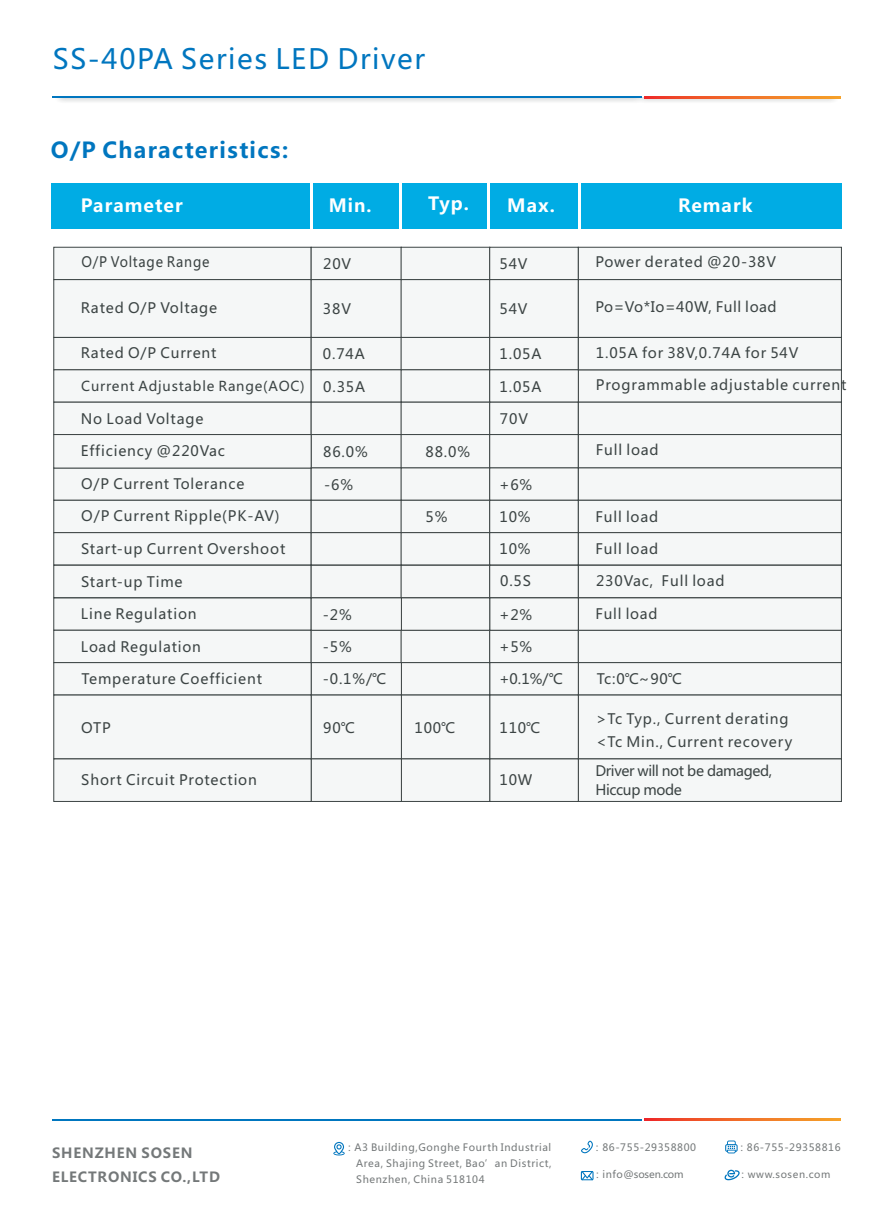
<style>
.page{position:relative;width:893px;height:1212px;background:#fff}
.page>*{position:absolute;margin:0;border:0;box-sizing:border-box;transform-origin:0 0}
.t1{font:27.6px "Microsoft Ya Hei";letter-spacing:.06em;color:#0076bf}
.t2{font:700 21.75px "Microsoft Ya Hei";letter-spacing:.06em;color:#0076bf}
.t3{font:700 18px "Microsoft Ya Hei";letter-spacing:.06em;color:#fff}
.t4{font:14.25px/22.5px "Microsoft Ya Hei";letter-spacing:.06em;color:#3c4444}
.t5{font:14.25px/18.8px "Microsoft Ya Hei";letter-spacing:-.025em;color:#3c4444}
.t6{font:14.25px "Microsoft Ya Hei";letter-spacing:.04em;color:#3c4444}
.t7{font:14.25px "Microsoft Ya Hei";letter-spacing:.06em;color:#3c4444;scale:.92 1}
.t8{font:700 13.8px/24px "Microsoft Ya Hei";letter-spacing:.06em;color:#747879}
.t9{font:13.5px "Microsoft Ya Hei";letter-spacing:.06em;color:#3c4444}
.t10{font:10.05px/15.9px "Microsoft Ya Hei";letter-spacing:.06em;color:#747879;text-align:justify}
.t11{font:10.05px "Microsoft Ya Hei";letter-spacing:-.015em;color:#747879}
.t12{font:9.9px "Microsoft Ya Hei";letter-spacing:.06em;color:#747879}
</style>
<div class="page">
<img style="left:58px;top:98px;width:782px;height:4px">
<hr style="left:53px;top:97px;width:589px;height:1px;background:#0076bf">
<svg style="left:644px;top:97px;width:196px;height:1px"></svg>
<svg style="left:333px;top:1142px;width:12px;height:13px"></svg>
<svg style="left:581px;top:1140px;width:12px;height:13px"></svg>
<svg style="left:725px;top:1140px;width:13px;height:13px"></svg>
<svg style="left:724px;top:1170px;width:16px;height:10px"></svg>
<svg style="left:581px;top:1171px;width:12px;height:9px"></svg>
<hr style="left:53px;top:1119px;width:589px;height:1px;background:#0076bf">
<svg style="left:644px;top:1119px;width:196px;height:1px"></svg>
<div style="left:51px;top:184px;width:791px;height:45px;background:#00ace4"></div>
<hr style="left:310px;top:184px;width:2px;height:45px;background:#fff">
<hr style="left:400px;top:184px;width:2px;height:45px;background:#fff">
<hr style="left:487px;top:184px;width:3px;height:45px;background:#fff">
<hr style="left:578px;top:184px;width:2px;height:45px;background:#fff">
<svg style="left:53px;top:246px;width:789px;height:556px"></svg>
<h1 class="t1" style="left:53px;top:47px;width:374px">SS-40PA Series LED Driver</h1>
<h2 class="t2" style="left:51px;top:140px;width:239px">O/P Characteristics:</h2>
<p class="t3" style="left:81px;top:197px;width:103px">Parameter</p>
<p class="t3" style="left:329px;top:197px;width:44px">Min.</p>
<p class="t3" style="left:428px;top:195px;width:43px">Typ.</p>
<p class="t3" style="left:507px;top:197px;width:49px">Max.</p>
<p class="t3" style="left:678px;top:197px;width:76px">Remark</p>
<p class="t7" style="left:81px;top:256px;width:141px">O/P Voltage Range</p>
<p class="t4" style="left:81px;top:297px;width:138px">Rated O/P Voltage</p>
<p class="t4" style="left:81px;top:343px;width:137px">Rated O/P Current</p>
<p class="t4" style="left:595px;top:252px;width:182px">Power derated @20-38V</p>
<p class="t6" style="left:595px;top:301px;width:183px">Po=Vo*Io=40W, Full load</p>
<p class="t4" style="left:596px;top:343px;width:204px">1.05A for 38V,0.74A for 54V</p>
<p class="t4" style="left:323px;top:254px;width:30px">20V</p>
<p class="t4" style="left:323px;top:299px;width:30px">38V</p>
<p class="t4" style="left:323px;top:344px;width:43px">0.74A</p>
<p class="t4" style="left:323px;top:376px;width:43px">0.35A</p>
<p class="t4" style="left:499px;top:254px;width:30px">54V</p>
<p class="t4" style="left:499px;top:299px;width:30px">54V</p>
<p class="t4" style="left:499px;top:344px;width:43px">1.05A</p>
<p class="t4" style="left:499px;top:376px;width:43px">1.05A</p>
<p class="t4" style="left:500px;top:409px;width:30px">70V</p>
<p class="t9" style="left:81px;top:380px;width:225px">Current Adjustable Range(AOC)</p>
<p class="t4" style="left:596px;top:374px;width:252px">Programmable adjustable current</p>
<p class="t4" style="left:81px;top:408px;width:124px">No Load Voltage</p>
<p class="t4" style="left:81px;top:441px;width:146px">Efficiency @220Vac</p>
<p class="t4" style="left:81px;top:474px;width:165px">O/P Current Tolerance</p>
<p class="t4" style="left:81px;top:506px;width:200px">O/P Current Ripple(PK-AV)</p>
<p class="t4" style="left:81px;top:539px;width:206px">Start-up Current Overshoot</p>
<p class="t4" style="left:323px;top:441px;width:46px">86.0%</p>
<p class="t4" style="left:425px;top:441px;width:46px">88.0%</p>
<p class="t4" style="left:324px;top:474px;width:30px">-6%</p>
<p class="t4" style="left:425px;top:507px;width:23px">5%</p>
<p class="t4" style="left:499px;top:474px;width:35px">+6%</p>
<p class="t4" style="left:499px;top:507px;width:33px">10%</p>
<p class="t4" style="left:499px;top:539px;width:33px">10%</p>
<p class="t4" style="left:596px;top:440px;width:64px">Full load</p>
<p class="t4" style="left:595px;top:506px;width:64px">Full load</p>
<p class="t4" style="left:595px;top:539px;width:64px">Full load</p>
<p class="t4" style="left:596px;top:571px;width:130px">230Vac, Full load</p>
<p class="t4" style="left:500px;top:571px;width:32px">0.5S</p>
<p class="t4" style="left:81px;top:572px;width:103px">Start-up Time</p>
<p class="t4" style="left:81px;top:604px;width:117px">Line Regulation</p>
<p class="t4" style="left:81px;top:636px;width:121px">Load Regulation</p>
<p class="t4" style="left:82px;top:669px;width:182px">Temperature Coefficient</p>
<p class="t4" style="left:81px;top:718px;width:31px">OTP</p>
<p class="t4" style="left:323px;top:718px;width:33px">90℃</p>
<p class="t4" style="left:415px;top:718px;width:43px">100℃</p>
<p class="t4" style="left:499px;top:718px;width:43px">110℃</p>
<p class="t4" style="left:596px;top:709px;width:198px">&gt;Tc Typ., Current derating &lt;Tc Min., Current recovery</p>
<p class="t4" style="left:499px;top:770px;width:34px">10W</p>
<p class="t5" style="left:595px;top:763px;width:178px">Driver will not be damaged,<br>Hiccup mode</p>
<p class="t4" style="left:595px;top:604px;width:64px">Full load</p>
<p class="t4" style="left:323px;top:604px;width:30px">-2%</p>
<p class="t4" style="left:499px;top:604px;width:35px">+2%</p>
<p class="t4" style="left:323px;top:637px;width:30px">-5%</p>
<p class="t4" style="left:323px;top:668px;width:65px">-0.1%/℃</p>
<p class="t4" style="left:499px;top:637px;width:35px">+5%</p>
<p class="t4" style="left:499px;top:668px;width:65px">+0.1%/℃</p>
<p class="t4" style="left:597px;top:669px;width:87px">Tc:0℃~90℃</p>
<p class="t4" style="left:81px;top:770px;width:177px">Short Circuit Protection</p>
<p class="t8" style="left:52px;top:1142px;width:169px">SHENZHEN SOSEN<br>ELECTRONICS CO.,LTD</p>
<p class="t10" style="left:356px;top:1140px;width:197px;text-indent:-12px">：A3 Building,Gonghe Fourth Industrial Area, Shajing Street, Bao’an District, Shenzhen, China 518104</p>
<p class="t10" style="left:592px;top:1140px;width:105px">：86-755-29358800</p>
<p class="t10" style="left:737px;top:1140px;width:105px">：86-755-29358816</p>
<p class="t11" style="left:592px;top:1170px;width:93px">：info@sosen.com</p>
<p class="t12" style="left:738px;top:1170px;width:94px">：www.sosen.com</p>
</div>
